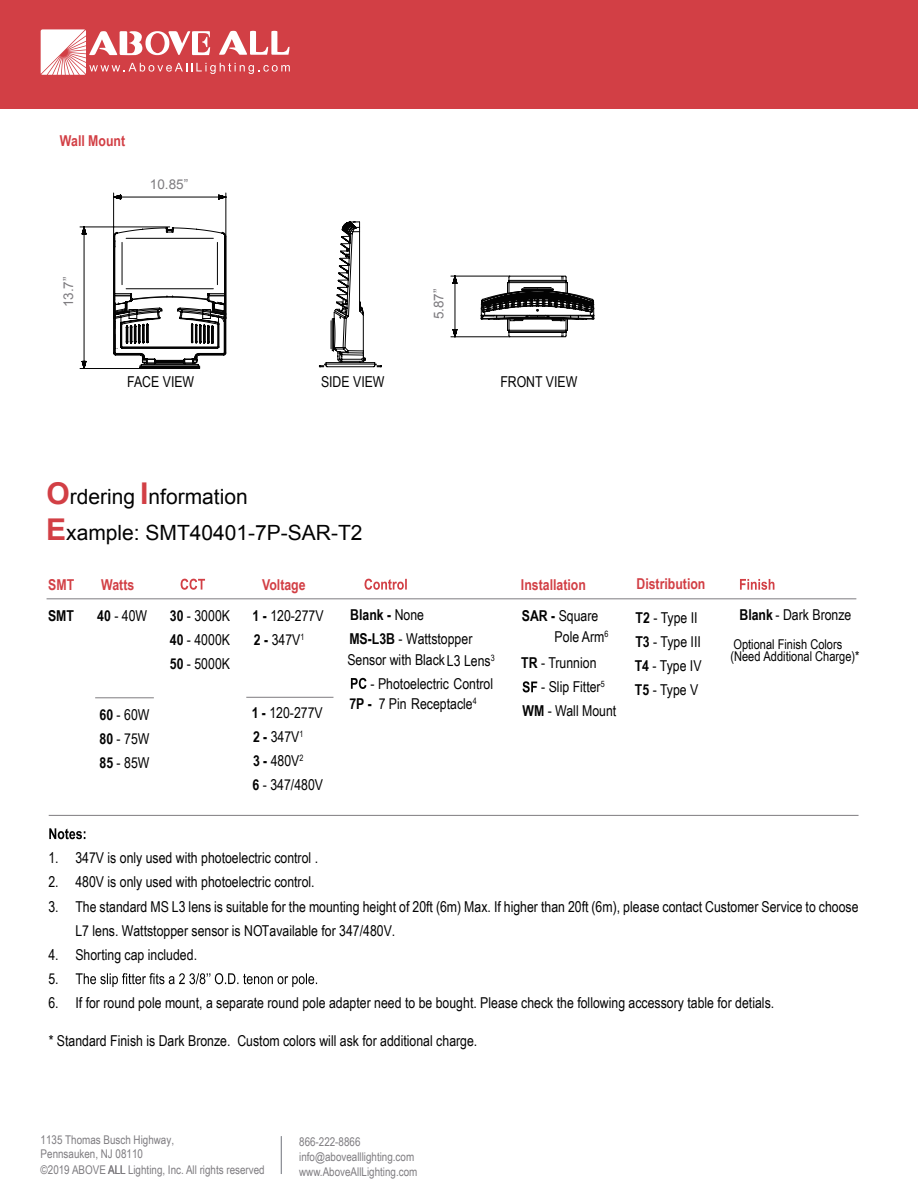
<style>
.page{position:relative;width:918px;height:1188px;background:#fff}
.page>*{position:absolute;margin:0;border:0;box-sizing:border-box;transform-origin:0 0}
.t1{font:21px/36.3px "Arial";color:#030303}
.t2{font:15px/24px "Arial Narrow";color:#030303}
.t3{font:700 15px "Arial Narrow";color:#d23f45}
.t4{font:700 15px "Arial Narrow";color:#030303}
.t5{font:13.5px/12px "Arial Narrow";color:#030303}
.t6{font:13.5px "Arial";color:#7e7c80}
.t7{font:12px/15px "Arial Narrow";color:#7e7c80}
.s1{font-weight:700;font-size:30px;color:#d23f45}
.s2{font-weight:700}
</style>
<div class="page">
<svg style="left:80px;top:193px;width:146px;height:176px"></svg>
<svg style="left:319px;top:221px;width:63px;height:146px"></svg>
<svg style="left:450px;top:275px;width:145px;height:63px"></svg>
<hr style="left:47px;top:598px;width:809px;height:1px;background:#7e7c80">
<hr style="left:49px;top:815px;width:810px;height:1px;background:#7e7c80">
<svg style="left:49px;top:828px;width:36px;height:11px"></svg>
<svg style="left:76px;top:973px;width:241px;height:14px"></svg>
<svg style="left:351px;top:678px;width:15px;height:11px"></svg>
<svg style="left:523px;top:681px;width:14px;height:11px"></svg>
<svg style="left:181px;top:579px;width:24px;height:11px"></svg>
<svg style="left:365px;top:579px;width:42px;height:11px"></svg>
<svg style="left:740px;top:579px;width:34px;height:11px"></svg>
<div style="left:0;top:0;width:918px;height:108px;background:#d23f45"></div>
<svg style="left:41px;top:29px;width:249px;height:46px"></svg>
<hr style="left:281px;top:1136px;width:1px;height:38px;background:#8e9097">
<hr style="left:246px;top:697px;width:87px;height:1px;background:#7e7c80">
<hr style="left:95px;top:697px;width:59px;height:1px;background:#7e7c80">
<p class="t3" style="left:60px;top:129px;width:67px">Wall Mount</p>
<p class="t6" style="left:150px;top:176px;width:40px">10.85”</p>
<p class="t6" style="left:60px;top:307px;width:32px;rotate:-90deg">13.7”</p>
<p class="t6" style="left:430px;top:319px;width:32px;rotate:-90deg">5.87”</p>
<p class="t2" style="left:127px;top:370px;width:69px">FACE VIEW</p>
<p class="t2" style="left:321px;top:370px;width:65px">SIDE VIEW</p>
<p class="t2" style="left:500px;top:370px;width:79px">FRONT VIEW</p>
<h1 class="t1" style="left:46px;top:478px;width:318px"><span class="s1">O</span>rdering <span class="s1">I</span>nformation<br><span class="s1">E</span>xample: SMT40401-7P-SAR-T2</h1>
<p class="t3" style="left:48px;top:573px;width:27px">SMT</p>
<p class="t3" style="left:101px;top:573px;width:35px">Watts</p>
<p class="t3" style="left:262px;top:573px;width:45px">Voltage</p>
<p class="t3" style="left:521px;top:573px;width:66px">Installation</p>
<p class="t3" style="left:636px;top:572px;width:71px">Distribution</p>
<p class="t4" style="left:48px;top:605px;width:27px">SMT</p>
<p class="t2" style="left:97px;top:604px;width:51px"><span class="s2">40</span> - 40W</p>
<p class="t2" style="left:100px;top:702px;width:51px;text-align:justify"><span class="s2">60</span> - 60W <span class="s2">80</span> - 75W <span class="s2">85</span> - 85W</p>
<p class="t2" style="left:349px;top:603px;width:125px"><span class="s2">Blank -</span> None<br><span class="s2">MS-L3B</span> - Wattstopper</p>
<p class="t2" style="left:347px;top:648px;width:149px">Sensor with Black L3 Lens<sup>3</sup></p>
<p class="t2" style="left:349px;top:673px;width:145px;line-height:20.5px;text-indent:21px">- Photoelectric Control<br><span class="s2">7P -</span> 7 Pin Receptacle<sup>4</sup></p>
<p class="t2" style="left:170px;top:604px;width:62px;text-align:justify"><span class="s2">30</span> - 3000K <span class="s2">40</span> - 4000K <span class="s2">50</span> - 5000K</p>
<p class="t2" style="left:555px;top:605px;width:55px;line-height:21px;text-indent:-33px"><span class="s2">SAR -</span> Square<br>Pole Arm<sup>6</sup></p>
<p class="t2" style="left:253px;top:604px;width:73px"><span class="s2">1 -</span> 120-277V<br><span class="s2">2 -</span> 347V<sup>1</sup></p>
<p class="t2" style="left:521px;top:651px;width:77px"><span class="s2">TR</span> - Trunnion</p>
<p class="t2" style="left:522px;top:675px;width:95px;text-align:center">- Slip Fitter<sup>5<br></sup><span class="s2">WM</span> - Wall Mount</p>
<p class="t2" style="left:252px;top:701px;width:73px"><span class="s2">1 -</span> 120-277V<br><span class="s2">2 -</span> 347V<sup>1<br></sup><span class="s2">3 -</span> 480V<sup>2<br></sup><span class="s2">6</span> - 347/480V</p>
<p class="t2" style="left:635px;top:606px;width:68px"><span class="s2">T2</span> - Type II<br><span class="s2">T3</span> - Type III<br><span class="s2">T4</span> - Type IV<br><span class="s2">T5</span> - Type V</p>
<p class="t2" style="left:740px;top:603px;width:113px"><span class="s2">Blank</span> - Dark Bronze</p>
<p class="t5" style="left:730px;top:638px;width:131px">Optional Finish Colors (Need Additional Charge)*</p>
<p class="t2" style="left:48px;top:846px;width:271px">1. 347V is only used with photoelectric control .</p>
<p class="t2" style="left:48px;top:870px;width:268px">2. 480V is only used with photoelectric control.</p>
<p class="t2" style="left:75px;top:895px;width:785px;text-indent:-27px">3. The standard MS L3 lens is suitable for the mounting height of 20ft (6m) Max. If higher than 20ft (6m), please contact Customer Service to choose<br>L7 lens. Wattstopper sensor is NOTavailable for 347/480V.</p>
<p class="t2" style="left:48px;top:943px;width:150px">4. Shorting cap included.</p>
<p class="t2" style="left:48px;top:991px;width:727px">6. If for round pole mount, a separate round pole adapter need to be bought. Please check the following accessory table for detials.</p>
<p class="t2" style="left:48px;top:967px;width:12px">5.</p>
<p class="t2" style="left:49px;top:1028px;width:430px">* Standard Finish is Dark Bronze. Custom colors will ask for additional charge.</p>
<p class="t7" style="left:41px;top:1133px;width:135px;line-height:14.4px">1135 Thomas Busch Highway,<br>Pennsauken, NJ 08110</p>
<p class="t7" style="left:41px;top:1162px;width:226px">©2019 ABOVE ALL Lighting, Inc. All rights reserved</p>
<p class="t7" style="left:299px;top:1134px;width:120px">866-222-8866 info@abovealllighting.com www.AboveAllLighting.com</p>
</div>
